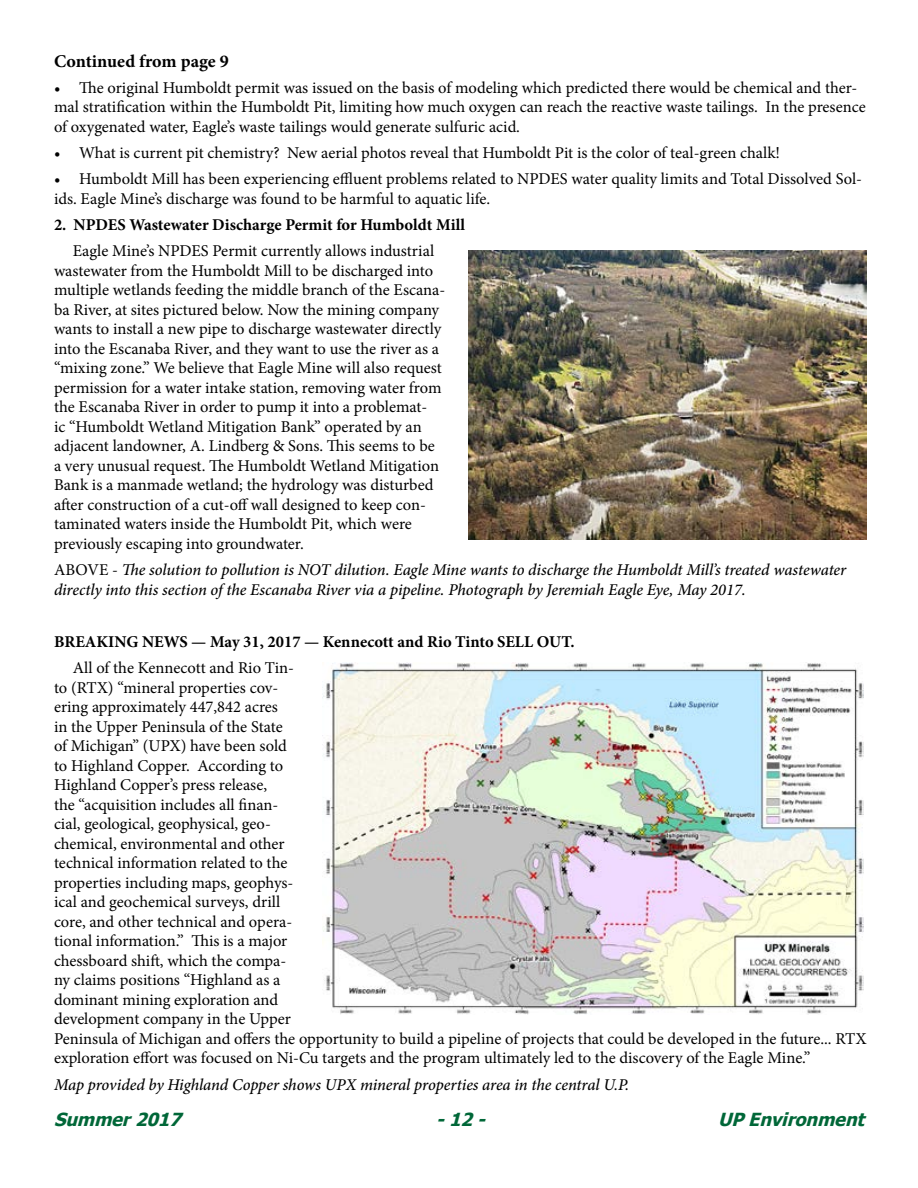
<style>
.page{position:relative;width:918px;height:1188px;background:#fff}
.page>*{position:absolute;margin:0;border:0;box-sizing:border-box;transform-origin:0 0}
.t1{font:italic 700 18px "Tahoma";color:#006738}
.t2{font:700 18px "Minion Pro";color:#000}
.t3{font:16.5px/19.5px "Minion Pro";color:#000}
.t4{font:italic 500 16.5px/19.5px "Minion Pro";letter-spacing:-.01em;color:#000}
.t5{font:700 16.5px "Minion Pro";color:#000}
.s1{font-weight:400;font-style:normal}
</style>
<div class="page">
<img style="left:468px;top:251px;width:398px;height:289px">
<img style="left:323px;top:663px;width:540px;height:352px">
<p class="t2" style="left:54px;top:49px;width:176px">Continued from page 9</p>
<p class="t3" style="left:54px;top:78px;width:813px">• The original Humboldt permit was issued on the basis of modeling which predicted there would be chemical and ther&shy;mal stratification within the Humboldt Pit, limiting how much oxygen can reach the reactive waste tailings. In the presence of oxygenated water, Eagle’s waste tailings would generate sulfuric acid.</p>
<p class="t3" style="left:54px;top:143px;width:728px">• What is current pit chemistry? New aerial photos reveal that Humboldt Pit is the color of teal-green chalk!</p>
<p class="t3" style="left:54px;top:169px;width:810px">• Humboldt Mill has been experiencing effluent problems related to NPDES water quality limits and Total Dissolved Sol&shy;ids. Eagle Mine’s discharge was found to be harmful to aquatic life.</p>
<p class="t5" style="left:54px;top:213px;width:413px">2. NPDES Wastewater Discharge Permit for Humboldt Mill</p>
<p class="t3" style="left:54px;top:241px;width:393px;text-indent:19px">Eagle Mine’s NPDES Permit currently allows industrial wastewater from the Humboldt Mill to be discharged into multiple wetlands feeding the middle branch of the Escana&shy;ba River, at sites pictured below. Now the mining company wants to install a new pipe to discharge wastewater directly into the Escanaba River, and they want to use the river as a “mixing zone.” We believe that Eagle Mine will also request permission for a water intake station, removing water from the Escanaba River in order to pump it into a problemat-<br>ic “Humboldt Wetland Mitigation Bank” operated by an adjacent landowner, A. Lindberg &amp; Sons. This seems to be a very unusual request. The Humboldt Wetland Mitigation Bank is a manmade wetland; the hydrology was disturbed after construction of a cut-off wall designed to keep con&shy;taminated waters inside the Humboldt Pit, which were previously escaping into groundwater.</p>
<p class="t4" style="left:54px;top:560px;width:794px"><span class="s1">ABOVE -</span> The solution to pollution is NOT dilution. Eagle Mine wants to discharge the Humboldt Mill’s treated wastewater directly into this section of the Escanaba River via a pipeline. Photograph by Jeremiah Eagle Eye, May 2017.</p>
<p class="t5" style="left:54px;top:630px;width:522px">BREAKING NEWS — May 31, 2017 — Kennecott and Rio Tinto SELL OUT.</p>
<p class="t3" style="left:54px;top:658px;width:814px;text-indent:19px">All of the Kennecott and Rio Tin-<br>to (RTX) “mineral properties cov-<br>ering approximately 447,842 acres<br>in the Upper Peninsula of the State<br>of Michigan” (UPX) have been sold<br>to Highland Copper. According to<br>Highland Copper’s press release,<br>the “acquisition includes all finan-<br>cial, geological, geophysical, geo-<br>chemical, environmental and other<br>technical information related to the<br>properties including maps, geophys-<br>ical and geochemical surveys, drill<br>core, and other technical and opera-<br>tional information.” This is a major<br>chessboard shift, which the compa-<br>ny claims positions “Highland as a<br>dominant mining exploration and<br>development company in the Upper<br>Peninsula of Michigan and offers the opportunity to build a pipeline of projects that could be developed in the future... RTX exploration effort was focused on Ni-Cu targets and the program ultimately led to the discovery of the Eagle Mine.”</p>
<p class="t4" style="left:54px;top:1075px;width:577px">Map provided by Highland Copper shows UPX mineral properties area in the central U.P.</p>
<p class="t1" style="left:54px;top:1107px;width:136px">Summer2017</p>
<p class="t1" style="left:436px;top:1107px;width:58px">-12-</p>
<p class="t1" style="left:718px;top:1107px;width:155px">UPEnvironment</p>
</div>
